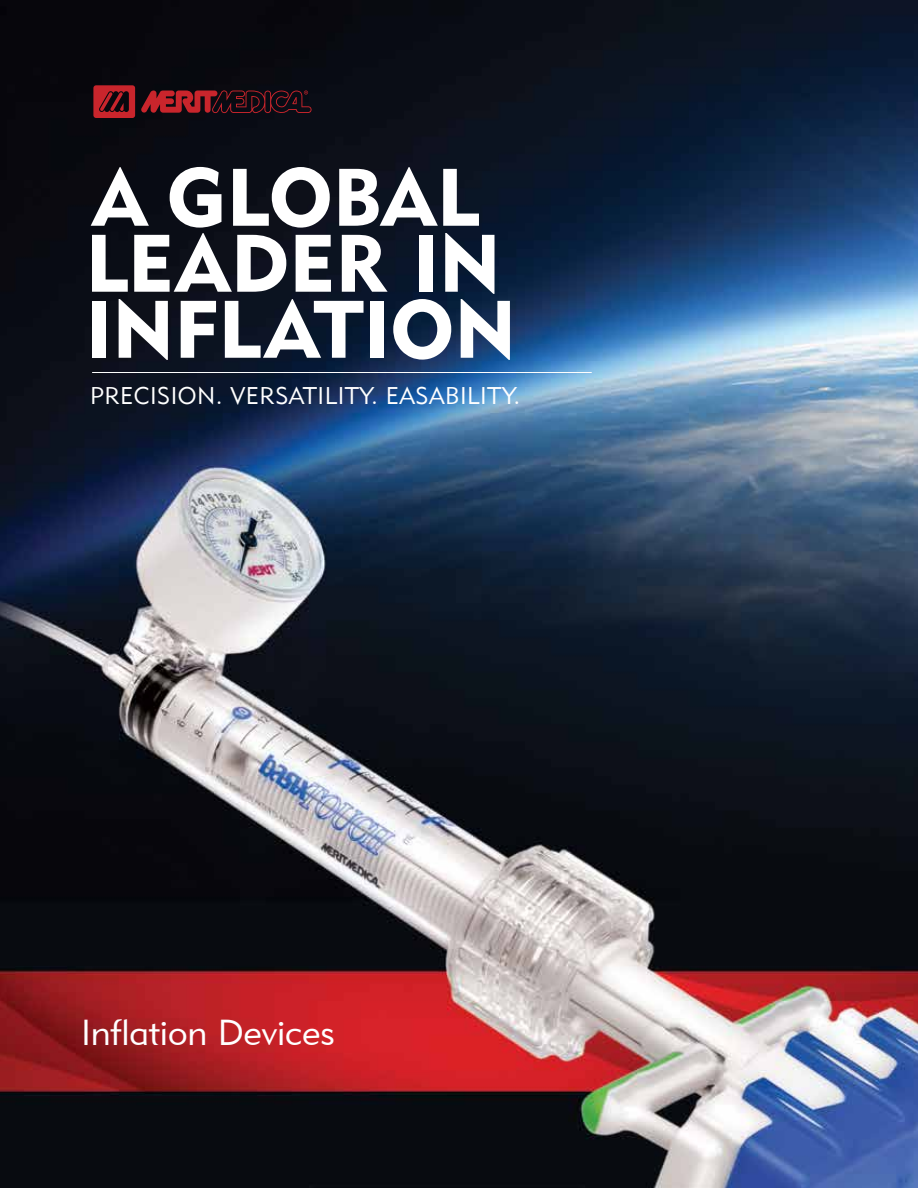
<style>
.page{position:relative;width:918px;height:1188px;background:#fff}
.page>*{position:absolute;margin:0;border:0;box-sizing:border-box;transform-origin:0 0}
.t1{font:80.4px/66px "Geometric 415 BT Black A";color:#fff}
.t2{font:36px "Geometric 415 BT Lite A";color:#fff}
.t3{font:24.15px "Geometric 415 BT Lite A";letter-spacing:.02em;color:#fff}
</style>
<div class="page">
<img style="left:0;top:0;width:918px;height:1188px">
<hr style="left:92px;top:372px;width:500px;height:1px;background:#fff">
<svg style="left:93px;top:85px;width:42px;height:33px"></svg>
<svg style="left:141px;top:89px;width:171px;height:25px"></svg>
<h1 class="t1" style="left:86px;top:164px;width:432px">A GLOBAL<br>LEADER IN<br>INFLATION</h1>
<p class="t3" style="left:90px;top:381px;width:432px">PRECISION. VERSATILITY. EASABILITY.</p>
<h2 class="t2" style="left:81px;top:1010px;width:255px">Inflation Devices</h2>
</div>
